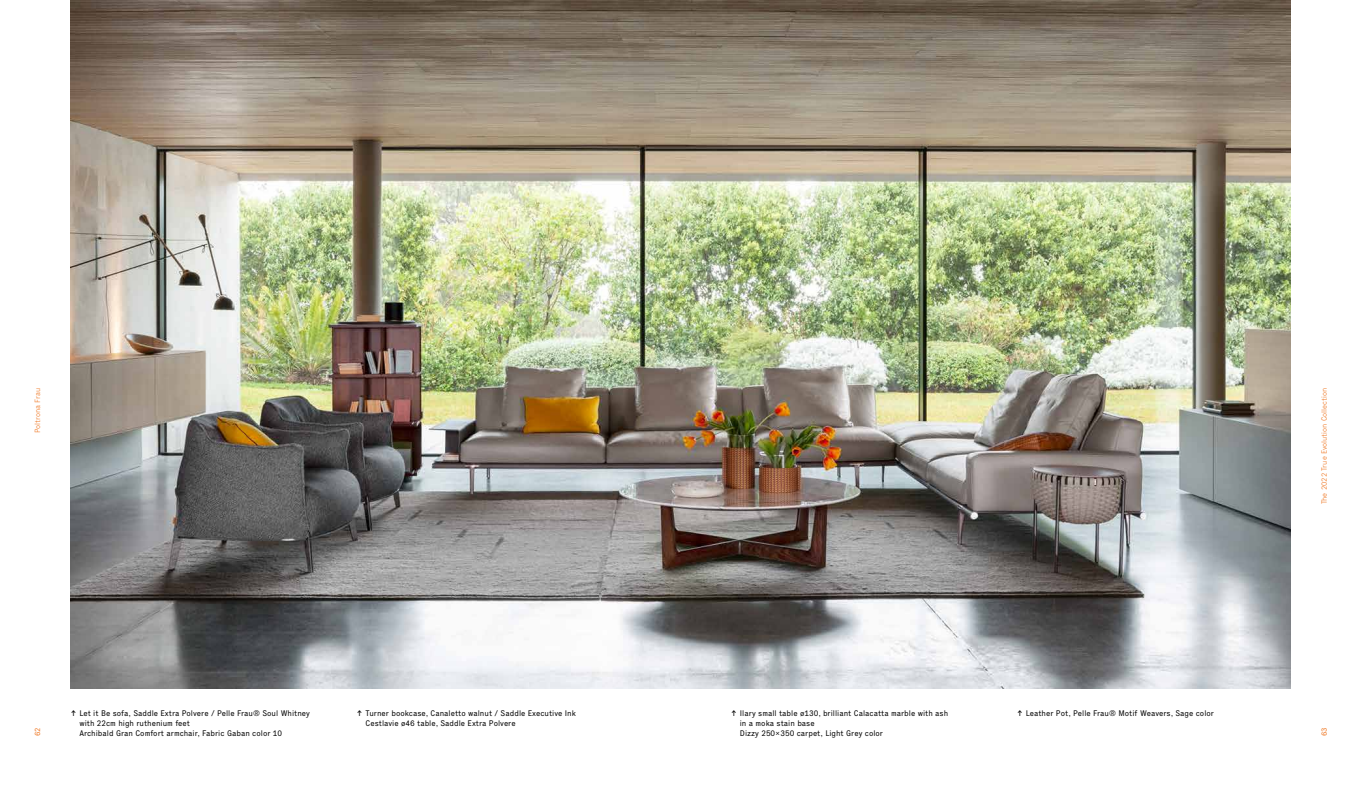
<style>
.page{position:relative;width:1361px;height:794px;background:#fff}
.page>*{position:absolute;margin:0;border:0;box-sizing:border-box;transform-origin:0 0}
.t1{font:8px/10px "Executive";color:#000}
.t2{font:300 7.5px "Executive";color:#ef7723}
.t3{font:7.5px "Executive";color:#ef7723}
.s1{font-weight:500}
</style>
<div class="page">
<img style="left:70px;top:0;width:1220px;height:688px">
<p class="t2" style="left:33px;top:433px;width:47px;rotate:-90deg">Poltrona Frau</p>
<p class="t3" style="left:33px;top:736px;width:10px;rotate:-90deg">62</p>
<p class="t1" style="left:79px;top:708px;width:232px;text-indent:-9px"><span class="s1">↑</span> Let it Be sofa, Saddle Extra Polvere / Pelle Frau® Soul Whitney with 22cm high ruthenium feet<br>Archibald Gran Comfort armchair, Fabric Gaban color 10</p>
<p class="t1" style="left:740px;top:708px;width:210px;text-indent:-9px"><span class="s1">↑</span> Ilary small table ø130, brilliant Calacatta marble with ash in a moka stain base<br>Dizzy 250x350 carpet, Light Grey color</p>
<p class="t1" style="left:356px;top:708px;width:221px"><span class="s1">↑</span> Turner bookcase, Canaletto walnut / Saddle Executive Ink</p>
<p class="t1" style="left:1016px;top:708px;width:199px"><span class="s1">↑</span> Leather Pot, Pelle Frau® Motif Weavers, Sage color</p>
<p class="t1" style="left:365px;top:718px;width:152px">Cestlavie ø46 table, Saddle Extra Polvere</p>
<p class="t2" style="left:1319px;top:504px;width:118px;rotate:-90deg">The 2022 True Evolution Collection</p>
<p class="t3" style="left:1319px;top:736px;width:10px;rotate:-90deg">63</p>
</div>
